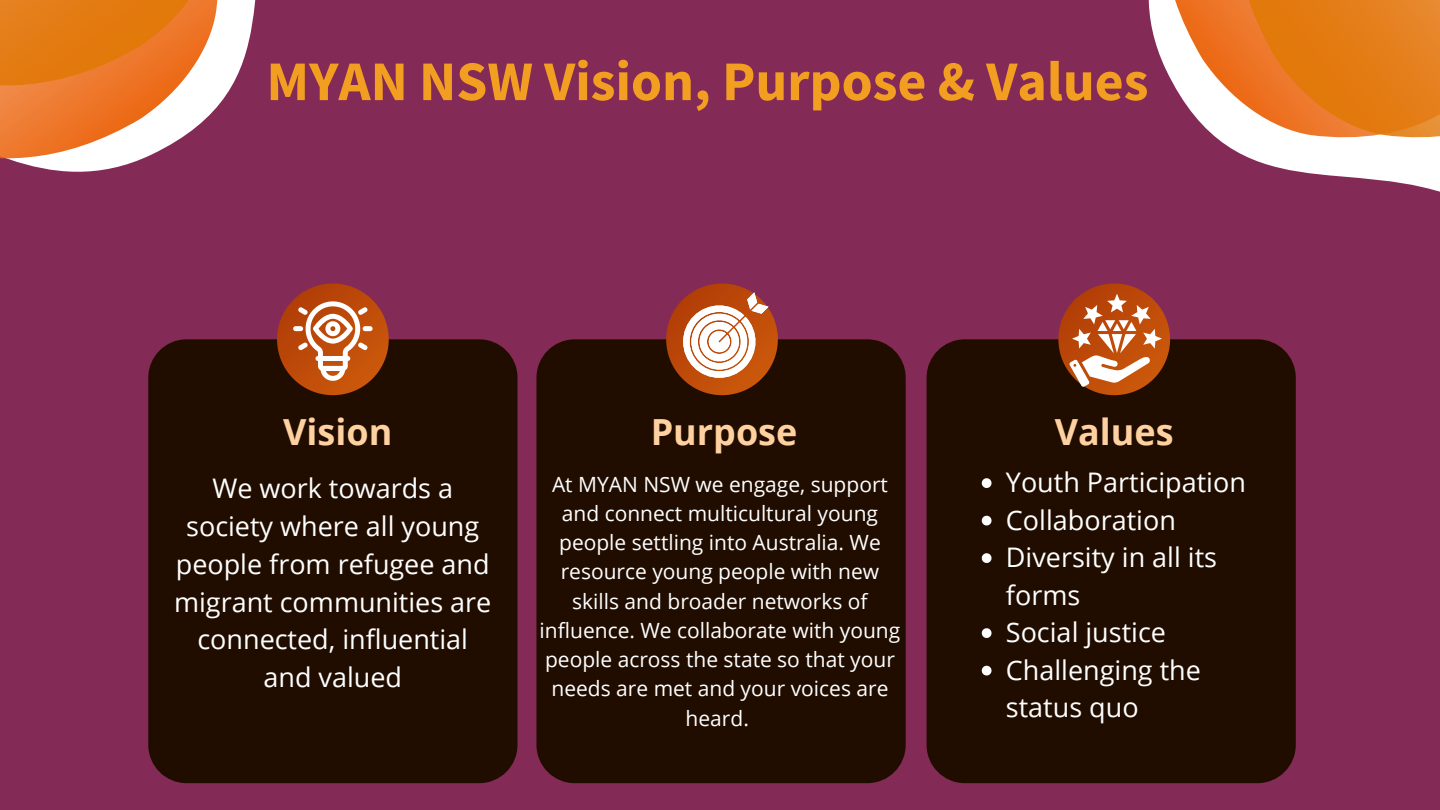
<style>
.page{position:relative;width:1440px;height:810px;background:#842a56}
.page>*{position:absolute;margin:0;border:0;box-sizing:border-box;transform-origin:0 0}
.t1{font:700 56px "Source Sans Pro";color:#f19e21}
.t2{font:700 36px "Open Sans";color:#ffd1a0}
.t3{font:27px/37.8px "Open Sans";color:#fff}
.t4{font:21px/29.2px "Open Sans";color:#fff;text-align:center}
</style>
<div class="page">
<svg style="left:1276px;top:167px;width:164px;height:25px"></svg>
<svg style="left:0;top:144px;width:172px;height:28px;fill:#fff"></svg>
<svg style="left:1148px;top:0;width:29px;height:90px;fill:#fff"></svg>
<svg style="left:0;top:0;width:247px;height:144px"></svg>
<svg style="left:1177px;top:0;width:263px;height:167px"></svg>
<div style="left:148px;top:339px;width:370px;height:444px;background:#200d00;border-radius:38px"></div>
<div style="left:536px;top:339px;width:370px;height:444px;background:#200d00;border-radius:38px"></div>
<div style="left:927px;top:339px;width:369px;height:444px;background:#200d00;border-radius:38px"></div>
<svg style="left:277px;top:284px;width:112px;height:111px"></svg>
<svg style="left:666px;top:284px;width:112px;height:111px"></svg>
<svg style="left:1058px;top:284px;width:112px;height:111px"></svg>
<svg style="left:982px;top:478px;width:10px;height:10px"></svg>
<svg style="left:982px;top:516px;width:10px;height:9px"></svg>
<svg style="left:982px;top:553px;width:10px;height:10px"></svg>
<svg style="left:982px;top:628px;width:10px;height:10px"></svg>
<svg style="left:982px;top:666px;width:10px;height:9px"></svg>
<p class="t1" style="left:266px;top:45px;width:884px">MYAN NSW Vision, Purpose &amp; Values</p>
<p class="t2" style="left:283px;top:406px;width:111px">Vision</p>
<h2 class="t2" style="left:651px;top:406px;width:148px">Purpose</h2>
<h3 class="t2" style="left:1055px;top:406px;width:120px">Values</h3>
<p class="t3" style="left:174px;top:469px;width:319px;text-align:center">We work towards a society where all young people from refugee and migrant communities are connected, influential and valued</p>
<p class="t4" style="left:540px;top:469px;width:362px">At MYAN NSW we engage, support and connect multicultural young people settling into Australia. We resource young people with new skills and broader networks of influence. We collaborate with young people across the state so that your needs are met and your voices are heard.</p>
<p class="t3" style="left:1006px;top:463px;width:242px">Youth Participation</p>
<p class="t3" style="left:1006px;top:501px;width:171px">Collaboration</p>
<p class="t3" style="left:1006px;top:538px;width:213px;line-height:37.5px">Diversity in all its forms</p>
<h1 class="t3" style="left:1006px;top:613px;width:162px">Social justice</h1>
<p class="t3" style="left:1006px;top:651px;width:197px;line-height:37.5px">Challenging the status quo</p>
</div>
